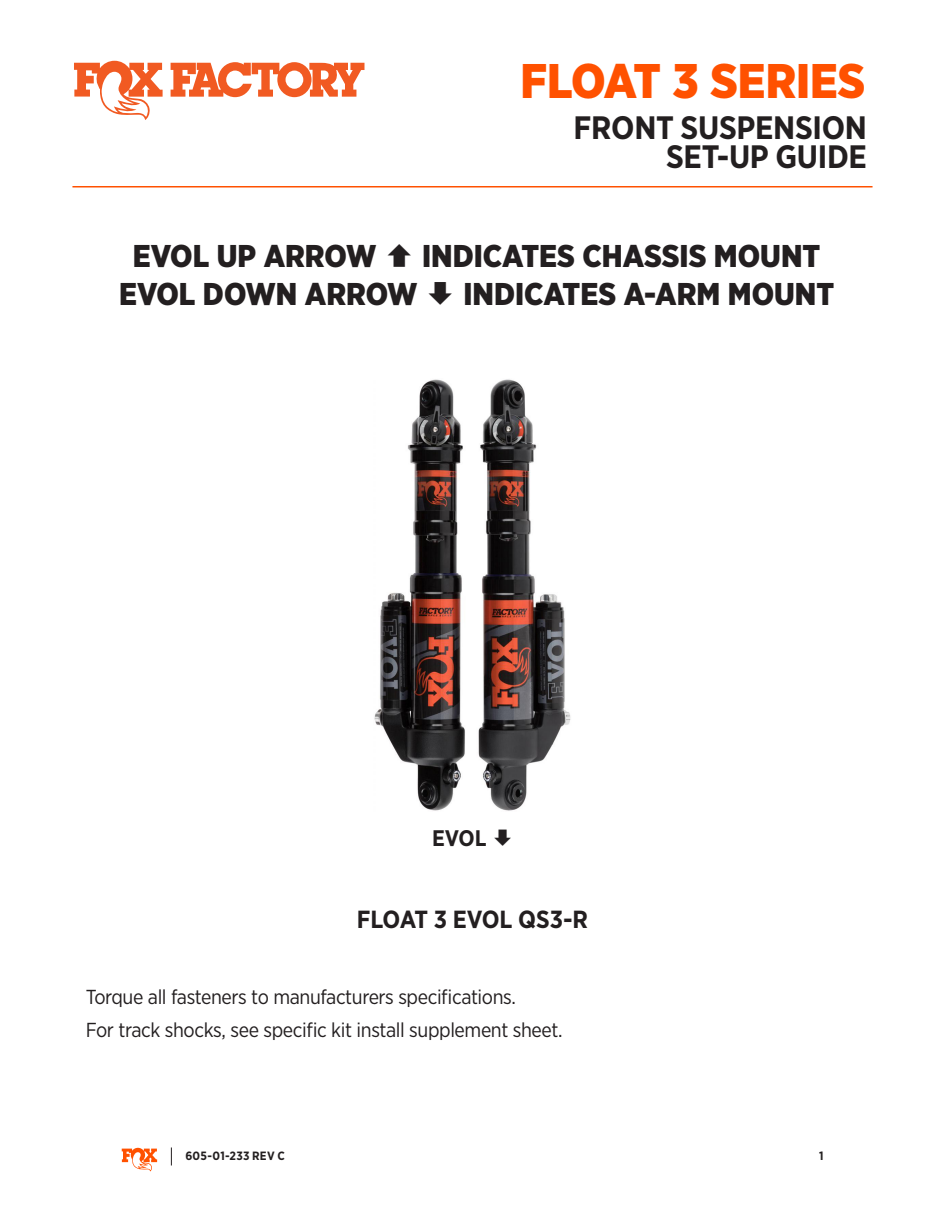
<style>
.page{position:relative;width:945px;height:1215px;background:#fff}
.page>*{position:absolute;margin:0;border:0;box-sizing:border-box;transform-origin:0 0}
.t1{font:900 48.6px "Gotham Narrow";color:#ff5100}
.t2{font:700 32.4px "Gotham Narrow";letter-spacing:-.01em;color:#231f20}
.t3{font:900 31.5px "Gotham Narrow";color:#231f20}
.t4{font:700 24.75px "Gotham Narrow";color:#231f20}
.t5{font:700 22.5px "Gotham Narrow";color:#231f20}
.t6{font:20.25px "Gotham Narrow";letter-spacing:-.02em;color:#231f20}
.t7{font:700 12px "Gotham Narrow";letter-spacing:.015em;color:#231f20}
</style>
<div class="page">
<svg style="left:171px;top:1148px;width:1px;height:18px"></svg>
<svg style="left:122px;top:1148px;width:35px;height:24px"></svg>
<svg style="left:171px;top:62px;width:193px;height:35px"></svg>
<svg style="left:74px;top:61px;width:89px;height:59px"></svg>
<hr style="left:72px;top:186px;width:801px;height:2px;background:#ff5100">
<img style="left:374px;top:379px;width:197px;height:432px">
<p class="t1" style="left:520px;top:49px;width:347px">FLOAT 3 SERIES</p>
<p class="t2" style="left:574px;top:107px;width:295px">FRONT SUSPENSION</p>
<p class="t2" style="left:666px;top:135px;width:202px">SET-UP GUIDE</p>
<p class="t3" style="left:133px;top:235px;width:245px">EVOL UP ARROW</p>
<p class="t3" style="left:422px;top:235px;width:400px">INDICATES CHASSIS MOUNT</p>
<p class="t3" style="left:119px;top:273px;width:300px">EVOL DOWN ARROW</p>
<p class="t3" style="left:463px;top:273px;width:372px">INDICATES A-ARM MOUNT</p>
<p class="t5" style="left:432px;top:823px;width:56px">EVOL</p>
<p class="t4" style="left:357px;top:903px;width:233px">FLOAT 3 EVOL QS3-R</p>
<p class="t6" style="left:86px;top:985px;width:432px">Torque all fasteners to manufacturers specifications.</p>
<p class="t6" style="left:86px;top:1017px;width:478px">For track shocks, see specific kit install supplement sheet.</p>
<p class="t7" style="left:185px;top:1148px;width:101px">605-01-233 REV C</p>
<p class="t7" style="left:819px;top:1148px;width:6px">1</p>
</div>
